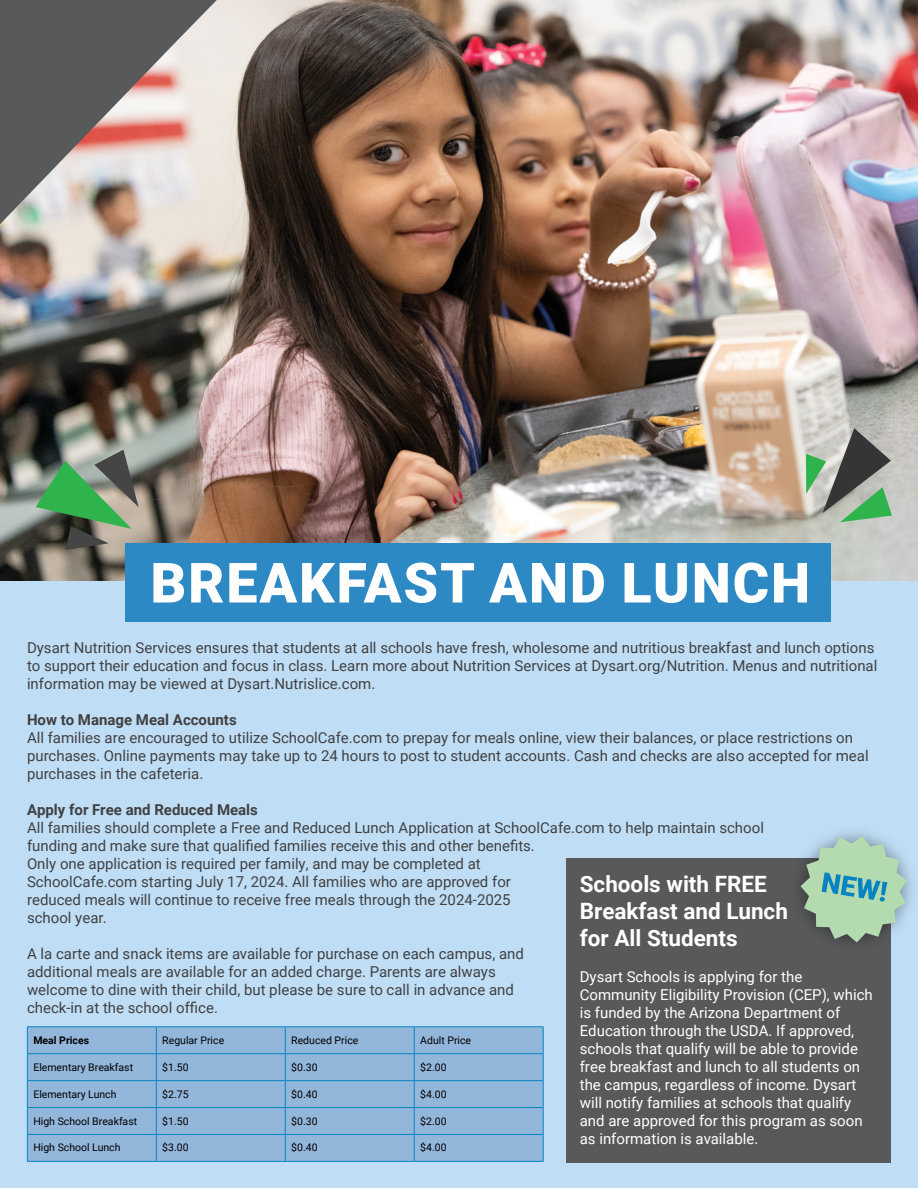
<style>
.page{position:relative;width:918px;height:1188px;background:#bfdef5}
.page>*{position:absolute;margin:0;border:0;box-sizing:border-box;transform-origin:0 0}
.t1{font:900 55.5px "Roboto";letter-spacing:.035em;color:#fff}
.Body_Text{font:700 22.5px "Roboto";color:#fff}
.Body_Text-2{font:15px/18px "Roboto";color:#414042}
.Body_Text-3{font:15px/18px "Roboto";color:#fff}
.Body_Text-4{font:700 15px "Roboto";color:#414042}
.t2{font:10.5px "Roboto";color:#000}
.t3{font:700 10.5px "Roboto";color:#000}
</style>
<div class="page">
<img style="left:0;top:0;width:918px;height:580px">
<svg style="left:35px;top:448px;width:106px;height:104px;background:#6a886a"></svg>
<svg style="left:806px;top:428px;width:86px;height:94px;background:#8b9e8b"></svg>
<div style="left:125px;top:543px;width:705px;height:78px;background:#2c89c4"></div>
<img style="left:0;top:0;width:329px;height:374px">
<div style="left:28px;top:1027px;width:515px;height:134px;background:#93b6db"></div>
<hr style="left:27px;top:1026px;width:129px;height:1px;background:#0784c1">
<hr style="left:156px;top:1026px;width:129px;height:1px;background:#0784c1">
<hr style="left:285px;top:1026px;width:129px;height:1px;background:#0784c1">
<hr style="left:414px;top:1026px;width:130px;height:1px;background:#0784c1">
<hr style="left:27px;top:1053px;width:129px;height:1px;background:#0784c1">
<hr style="left:156px;top:1053px;width:129px;height:1px;background:#0784c1">
<hr style="left:285px;top:1053px;width:129px;height:1px;background:#0784c1">
<hr style="left:414px;top:1053px;width:130px;height:1px;background:#0784c1">
<hr style="left:27px;top:1080px;width:129px;height:1px;background:#0784c1">
<hr style="left:156px;top:1080px;width:129px;height:1px;background:#0784c1">
<hr style="left:285px;top:1080px;width:129px;height:1px;background:#0784c1">
<hr style="left:414px;top:1080px;width:130px;height:1px;background:#0784c1">
<hr style="left:27px;top:1107px;width:129px;height:1px;background:#0784c1">
<hr style="left:156px;top:1107px;width:129px;height:1px;background:#0784c1">
<hr style="left:285px;top:1107px;width:129px;height:1px;background:#0784c1">
<hr style="left:414px;top:1107px;width:130px;height:1px;background:#0784c1">
<hr style="left:27px;top:1134px;width:129px;height:1px;background:#0784c1">
<svg style="left:27px;top:1027px;width:1px;height:134px"></svg>
<hr style="left:156px;top:1134px;width:129px;height:1px;background:#0784c1">
<svg style="left:156px;top:1027px;width:1px;height:134px"></svg>
<hr style="left:285px;top:1134px;width:129px;height:1px;background:#0784c1">
<svg style="left:285px;top:1027px;width:1px;height:134px"></svg>
<hr style="left:414px;top:1134px;width:130px;height:1px;background:#0784c1">
<svg style="left:414px;top:1027px;width:1px;height:134px"></svg>
<svg style="left:543px;top:1027px;width:1px;height:134px"></svg>
<hr style="left:27px;top:1161px;width:129px;height:1px;background:#0784c1">
<hr style="left:156px;top:1161px;width:129px;height:1px;background:#0784c1">
<hr style="left:285px;top:1161px;width:129px;height:1px;background:#0784c1">
<hr style="left:414px;top:1161px;width:130px;height:1px;background:#0784c1">
<div style="left:566px;top:858px;width:324px;height:304px;background:#58595b"></div>
<div style="left:787px;top:823px;width:131px;height:133px;background:#000;opacity:.4"></div>
<svg style="left:801px;top:836px;width:106px;height:106px"></svg>
<p class="t1" style="left:150px;top:544px;width:661px">BREAKFAST AND LUNCH</p>
<p class="Body_Text-2" style="left:27px;top:638px;width:852px">Dysart Nutrition Services ensures that students at all schools have fresh, wholesome and nutritious breakfast and lunch options to support their education and focus in class. Learn more about Nutrition Services at Dysart.org/Nutrition. Menus and nutritional information may be viewed at Dysart.Nutrislice.com.</p>
<p class="Body_Text-4" style="left:27px;top:709px;width:211px">How to Manage Meal Accounts</p>
<p class="Body_Text-2" style="left:27px;top:728px;width:843px">All families are encouraged to utilize SchoolCafe.com to prepay for meals online, view their balances, or place restrictions on purchases. Online payments may take up to 24 hours to post to student accounts. Cash and checks are also accepted for meal purchases in the cafeteria.</p>
<p class="Body_Text-4" style="left:27px;top:799px;width:232px">Apply for Free and Reduced Meals</p>
<p class="Body_Text-2" style="left:27px;top:818px;width:738px">All families should complete a Free and Reduced Lunch Application at SchoolCafe.com to help maintain school</p>
<p class="Body_Text-2" style="left:27px;top:836px;width:509px">funding and make sure that qualified families receive this and other benefits.<br>Only one application is required per family, and may be completed at SchoolCafe.com starting July 17, 2024. All families who are approved for reduced meals will continue to receive free meals through the 2024-2025 school year.</p>
<p class="Body_Text-2" style="left:27px;top:944px;width:498px">A la carte and snack items are available for purchase on each campus, and additional meals are available for an added charge. Parents are always welcome to dine with their child, but please be sure to call in advance and check-in at the school office.</p>
<p class="Body_Text" style="left:580px;top:868px;width:189px">Schools with FREE</p>
<p class="Body_Text" style="left:580px;top:895px;width:210px">Breakfast and Lunch</p>
<p class="Body_Text" style="left:580px;top:922px;width:159px">for All Students</p>
<p class="Body_Text-3" style="left:580px;top:967px;width:295px">Dysart Schools is applying for the Community Eligibility Provision (CEP), which is funded by the Arizona Department of Education through the USDA. If approved, schools that qualify will be able to provide free breakfast and lunch to all students on the campus, regardless of income. Dysart will notify families at schools that qualify and are approved for this program as soon as information is available.</p>
<p class="t3" style="left:33px;top:1033px;width:57px">Meal Prices</p>
<p class="t2" style="left:162px;top:1033px;width:63px">Regular Price</p>
<p class="t2" style="left:291px;top:1033px;width:69px">Reduced Price</p>
<p class="t2" style="left:420px;top:1033px;width:52px">Adult Price</p>
<p class="t2" style="left:33px;top:1060px;width:101px">Elementary Breakfast</p>
<p class="t2" style="left:162px;top:1060px;width:28px">$1.50</p>
<p class="t2" style="left:291px;top:1060px;width:28px">$0.30</p>
<p class="t2" style="left:420px;top:1060px;width:28px">$2.00</p>
<p class="t2" style="left:33px;top:1087px;width:85px">Elementary Lunch</p>
<p class="t2" style="left:162px;top:1087px;width:28px">$2.75</p>
<p class="t2" style="left:291px;top:1087px;width:28px">$0.40</p>
<p class="t2" style="left:420px;top:1087px;width:28px">$4.00</p>
<p class="t2" style="left:33px;top:1113px;width:105px">High School Breakfast</p>
<p class="t2" style="left:162px;top:1113px;width:28px">$1.50</p>
<p class="t2" style="left:291px;top:1113px;width:28px">$0.30</p>
<p class="t2" style="left:420px;top:1113px;width:28px">$2.00</p>
<p class="t2" style="left:33px;top:1140px;width:89px">High School Lunch</p>
<p class="t2" style="left:162px;top:1140px;width:28px">$3.00</p>
<p class="t2" style="left:291px;top:1140px;width:28px">$0.40</p>
<p class="t2" style="left:420px;top:1140px;width:28px">$4.00</p>
</div>
